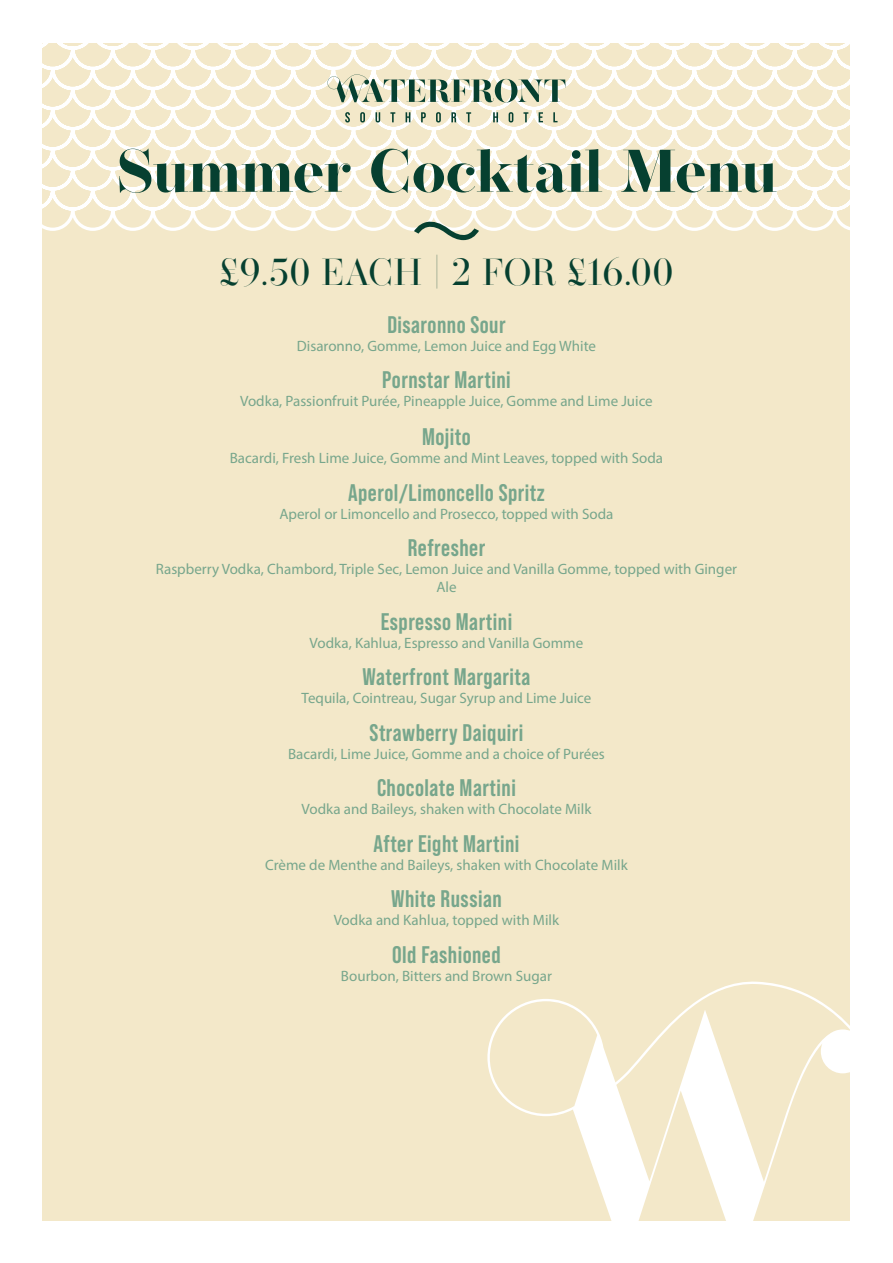
<style>
.page{position:relative;width:893px;height:1263px;background:#fff}
.page>*{position:absolute;margin:0;border:0;box-sizing:border-box;transform-origin:0 0}
.t1{font:700 60px "Operetta 32";color:#064030}
.t2{font:37.5px "Operetta 32";letter-spacing:-.005em;color:#064030}
.t3{font:700 24px "Bebas Neue Pro";letter-spacing:.02em;color:#77a68c}
.t4{font:15px/18px "Myriad Pro";color:#77a68c;text-align:center}
.s1{font-weight:900}
</style>
<div class="page">
<div style="left:43px;top:43px;width:807px;height:1177px;background:#f3e8c9"></div>
<svg style="left:397px;top:43px;width:453px;height:188px"></svg>
<svg style="left:42px;top:43px;width:355px;height:190px"></svg>
<svg style="left:487px;top:981px;width:363px;height:240px"></svg>
<svg style="left:345px;top:112px;width:5px;height:10px"></svg>
<svg style="left:360px;top:112px;width:5px;height:10px"></svg>
<svg style="left:375px;top:112px;width:5px;height:10px"></svg>
<svg style="left:390px;top:112px;width:5px;height:10px"></svg>
<svg style="left:406px;top:112px;width:4px;height:10px"></svg>
<svg style="left:421px;top:112px;width:5px;height:10px"></svg>
<svg style="left:436px;top:112px;width:5px;height:10px"></svg>
<svg style="left:451px;top:112px;width:5px;height:10px"></svg>
<svg style="left:466px;top:112px;width:5px;height:10px"></svg>
<svg style="left:493px;top:112px;width:5px;height:10px"></svg>
<svg style="left:509px;top:112px;width:4px;height:10px"></svg>
<svg style="left:523px;top:112px;width:5px;height:10px"></svg>
<svg style="left:539px;top:112px;width:4px;height:10px"></svg>
<svg style="left:553px;top:112px;width:5px;height:10px"></svg>
<svg style="left:327px;top:74px;width:239px;height:29px"></svg>
<svg style="left:414px;top:221px;width:65px;height:19px"></svg>
<h1 class="t1" style="left:116px;top:136px;width:662px">Summer Cocktail Menu</h1>
<h2 class="t2" style="left:219px;top:250px;width:456px">£9.50 EACH <span class="s1">|</span> 2 FOR £16.00</h2>
<h3 class="t3" style="left:387px;top:311px;width:120px">Disaronno Sour</h3>
<p class="t4" style="left:297px;top:336px;width:301px">Disaronno, Gomme, Lemon Juice and Egg White</p>
<h3 class="t3" style="left:382px;top:366px;width:130px">Pornstar Martini</h3>
<p class="t4" style="left:240px;top:392px;width:414px">Vodka, Passionfruit Purée, Pineapple Juice, Gomme and Lime Juice</p>
<h3 class="t3" style="left:422px;top:423px;width:50px">Mojito</h3>
<p class="t4" style="left:230px;top:449px;width:435px">Bacardi, Fresh Lime Juice, Gomme and Mint Leaves, topped with Soda</p>
<h3 class="t3" style="left:348px;top:479px;width:198px">Aperol/Limoncello Spritz</h3>
<p class="t4" style="left:279px;top:504px;width:336px">Aperol or Limoncello and Prosecco, topped with Soda</p>
<h3 class="t3" style="left:408px;top:534px;width:79px">Refresher</h3>
<p class="t4" style="left:156px;top:560px;width:583px">Raspberry Vodka, Chambord, Triple Sec, Lemon Juice and Vanilla Gomme, topped with Ginger<br>Ale</p>
<h3 class="t3" style="left:381px;top:608px;width:133px">Espresso Martini</h3>
<p class="t4" style="left:310px;top:633px;width:275px">Vodka, Kahlua, Espresso and Vanilla Gomme</p>
<h3 class="t3" style="left:362px;top:663px;width:169px">Waterfront Margarita</h3>
<p class="t4" style="left:302px;top:689px;width:291px">Tequila, Cointreau, Sugar Syrup and Lime Juice</p>
<h3 class="t3" style="left:370px;top:719px;width:155px">Strawberry Daiquiri</h3>
<p class="t4" style="left:288px;top:744px;width:318px">Bacardi, Lime Juice, Gomme and a choice of Purées</p>
<h3 class="t3" style="left:377px;top:774px;width:140px">Chocolate Martini</h3>
<p class="t4" style="left:302px;top:800px;width:291px">Vodka and Baileys, shaken with Chocolate Milk</p>
<h3 class="t3" style="left:374px;top:830px;width:147px">After Eight Martini</h3>
<p class="t4" style="left:265px;top:855px;width:364px">Crème de Menthe and Baileys, shaken with Chocolate Milk</p>
<h3 class="t3" style="left:391px;top:885px;width:112px">White Russian</h3>
<p class="t4" style="left:334px;top:911px;width:227px">Vodka and Kahlua, topped with Milk</p>
<h3 class="t3" style="left:392px;top:941px;width:110px">Old Fashioned</h3>
<p class="t4" style="left:341px;top:966px;width:212px">Bourbon, Bitters and Brown Sugar</p>
</div>
